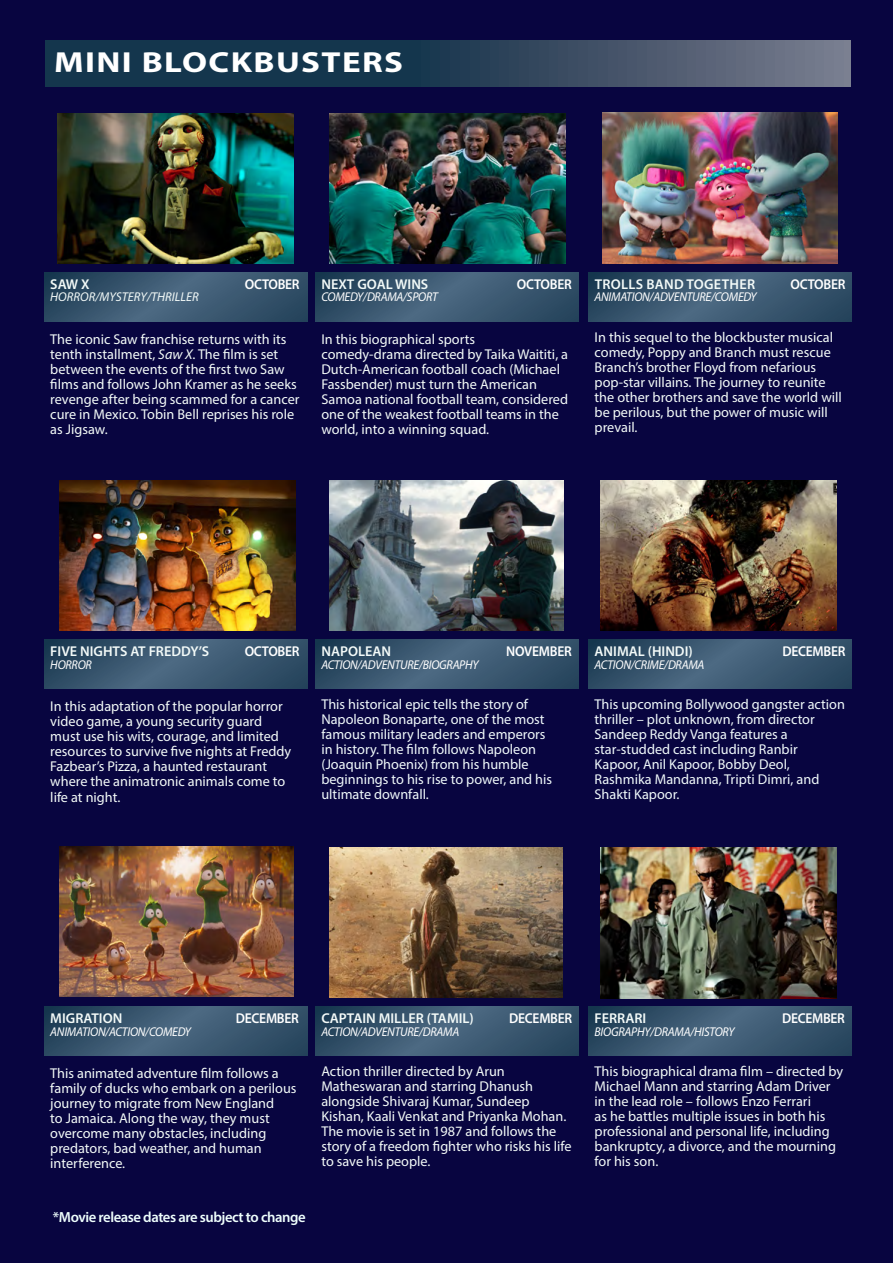
<style>
.page{position:relative;width:893px;height:1263px;background:#080540}
.page>*{position:absolute;margin:0;border:0;box-sizing:border-box;transform-origin:0 0}
.t1{font:700 29.1px "Myriad Pro";letter-spacing:.04em;color:#fff;scale:1.2 1}
.t2{font:600 14.7px "Myriad Pro";letter-spacing:-.03em;color:#effffd}
.t3{font:14.25px/15px "Myriad Pro";color:#f3faf8}
.t4{font:14.25px/15px "Myriad Pro";color:#eff8fa}
.t5{font:600 14.25px "Myriad Pro";color:#f3faf8}
.t6{font:600 14.25px "Myriad Pro";letter-spacing:-.02em;color:#fff;scale:.95 1}
.t7{font:600 14.25px "Myriad Pro";letter-spacing:.02em;color:#f3faf8}
.t8{font:italic 12.75px "Myriad Pro";letter-spacing:-.02em;color:#fff;scale:.95 1}
.t9{font:italic 12.75px "Myriad Pro";color:#f3faf8}
.s1{font-style:italic}
</style>
<div class="page">
<svg style="left:46px;top:41px;width:804px;height:46px;background:#30485e"></svg>
<svg style="left:588px;top:1007px;width:263px;height:49px;background:#38556e"></svg>
<svg style="left:315px;top:1007px;width:263px;height:49px;background:#38556e"></svg>
<svg style="left:44px;top:1007px;width:263px;height:49px;background:#38556e"></svg>
<svg style="left:315px;top:640px;width:263px;height:49px;background:#38556e"></svg>
<svg style="left:588px;top:640px;width:263px;height:49px;background:#38556e"></svg>
<svg style="left:44px;top:640px;width:263px;height:49px;background:#38556e"></svg>
<svg style="left:315px;top:273px;width:263px;height:49px;background:#38556e"></svg>
<svg style="left:588px;top:273px;width:263px;height:49px;background:#38556e"></svg>
<svg style="left:44px;top:273px;width:263px;height:49px;background:#38556e"></svg>
<img style="left:603px;top:113px;width:234px;height:150px">
<img style="left:329px;top:113px;width:237px;height:150px">
<img style="left:57px;top:113px;width:237px;height:150px">
<img style="left:329px;top:847px;width:234px;height:150px">
<img style="left:59px;top:847px;width:234px;height:150px">
<img style="left:329px;top:480px;width:234px;height:150px">
<img style="left:59px;top:480px;width:236px;height:150px">
<img style="left:600px;top:480px;width:237px;height:150px">
<img style="left:600px;top:848px;width:237px;height:150px">
<h1 class="t1" style="left:54px;top:44px;width:292px">MINI BLOCKBUSTERS</h1>
<p class="t5" style="left:50px;top:275px;width:41px">SAW X</p>
<p class="t6" style="left:245px;top:275px;width:59px">OCTOBER</p>
<p class="t9" style="left:50px;top:289px;width:150px">HORROR/MYSTERY/THRILLER</p>
<p class="t3" style="left:50px;top:332px;width:251px">The iconic Saw franchise returns with its tenth installment, <span class="s1">Saw X</span>. The film is set between the events of the first two Saw films and follows John Kramer as he seeks revenge after being scammed for a cancer cure in Mexico. Tobin Bell reprises his role as Jigsaw.</p>
<p class="t5" style="left:321px;top:275px;width:108px">NEXT GOAL WINS</p>
<p class="t6" style="left:517px;top:275px;width:59px">OCTOBER</p>
<p class="t8" style="left:321px;top:289px;width:124px">COMEDY/DRAMA/SPORT</p>
<p class="t3" style="left:321px;top:332px;width:248px">In this biographical sports comedy-drama directed by Taika Waititi, a Dutch-American football coach (Michael Fassbender) must turn the American Samoa national football team, considered one of the weakest football teams in the world, into a winning squad.</p>
<p class="t7" style="left:595px;top:275px;width:162px">TROLLS BAND TOGETHER</p>
<p class="t6" style="left:790px;top:275px;width:59px">OCTOBER</p>
<p class="t8" style="left:595px;top:289px;width:172px">ANIMATION/ADVENTURE/COMEDY</p>
<p class="t3" style="left:595px;top:329px;width:249px">In this sequel to the blockbuster musical comedy, Poppy and Branch must rescue Branch’s brother Floyd from nefarious pop-star villains. The journey to reunite the other brothers and save the world will be perilous, but the power of music will prevail.</p>
<p class="t5" style="left:50px;top:642px;width:160px">FIVE NIGHTS AT FREDDY’S</p>
<p class="t6" style="left:245px;top:642px;width:59px">OCTOBER</p>
<p class="t8" style="left:50px;top:656px;width:45px">HORROR</p>
<p class="t3" style="left:50px;top:699px;width:242px">In this adaptation of the popular horror video game, a young security guard must use his wits, courage, and limited resources to survive five nights at Freddy Fazbear’s Pizza, a haunted restaurant where the animatronic animals come to life at night.</p>
<p class="t5" style="left:321px;top:642px;width:71px">NAPOLEAN</p>
<p class="t6" style="left:506px;top:642px;width:70px">NOVEMBER</p>
<p class="t8" style="left:321px;top:656px;width:167px">ACTION/ADVENTURE/BIOGRAPHY</p>
<p class="t4" style="left:321px;top:697px;width:232px">This historical epic tells the story of Napoleon Bonaparte, one of the most famous military leaders and emperors in history. The film follows Napoleon (Joaquin Phoenix) from his humble beginnings to his rise to power, and his ultimate downfall.</p>
<p class="t5" style="left:595px;top:642px;width:100px">ANIMAL (HINDI)</p>
<p class="t6" style="left:782px;top:642px;width:68px">DECEMBER</p>
<p class="t8" style="left:595px;top:656px;width:117px">ACTION/CRIME/DRAMA</p>
<p class="t4" style="left:595px;top:697px;width:252px">This upcoming Bollywood gangster action thriller – plot unknown, from director Sandeep Reddy Vanga features a star-studded cast including Ranbir Kapoor, Anil Kapoor, Bobby Deol, Rashmika Mandanna, Tripti Dimri, and Shakti Kapoor.</p>
<p class="t5" style="left:50px;top:1009px;width:74px">MIGRATION</p>
<p class="t6" style="left:236px;top:1009px;width:68px">DECEMBER</p>
<p class="t8" style="left:50px;top:1023px;width:150px">ANIMATION/ACTION/COMEDY</p>
<p class="t3" style="left:50px;top:1066px;width:248px">This animated adventure film follows a family of ducks who embark on a perilous journey to migrate from New England<br>to Jamaica. Along the way, they must overcome many obstacles, including predators, bad weather, and human interference.</p>
<p class="t5" style="left:321px;top:1009px;width:154px">CAPTAIN MILLER (TAMIL)</p>
<p class="t6" style="left:509px;top:1009px;width:68px">DECEMBER</p>
<p class="t8" style="left:321px;top:1023px;width:147px">ACTION/ADVENTURE/DRAMA</p>
<p class="t3" style="left:321px;top:1063px;width:252px">Action thriller directed by Arun Matheswaran and starring Dhanush alongside Shivaraj Kumar, Sundeep Kishan, Kaali Venkat and Priyanka Mohan.<br>The movie is set in 1987 and follows the story of a freedom fighter who risks his life to save his people.</p>
<p class="t2" style="left:53px;top:1208px;width:254px">*Movie release dates are subject to change</p>
<p class="t5" style="left:595px;top:1009px;width:53px">FERRARI</p>
<p class="t6" style="left:782px;top:1009px;width:68px">DECEMBER</p>
<p class="t8" style="left:595px;top:1023px;width:149px">BIOGRAPHY/DRAMA/HISTORY</p>
<p class="t3" style="left:595px;top:1063px;width:250px">This biographical drama film – directed by Michael Mann and starring Adam Driver in the lead role – follows Enzo Ferrari<br>as he battles multiple issues in both his professional and personal life, including bankruptcy, a divorce, and the mourning for his son.</p>
</div>
